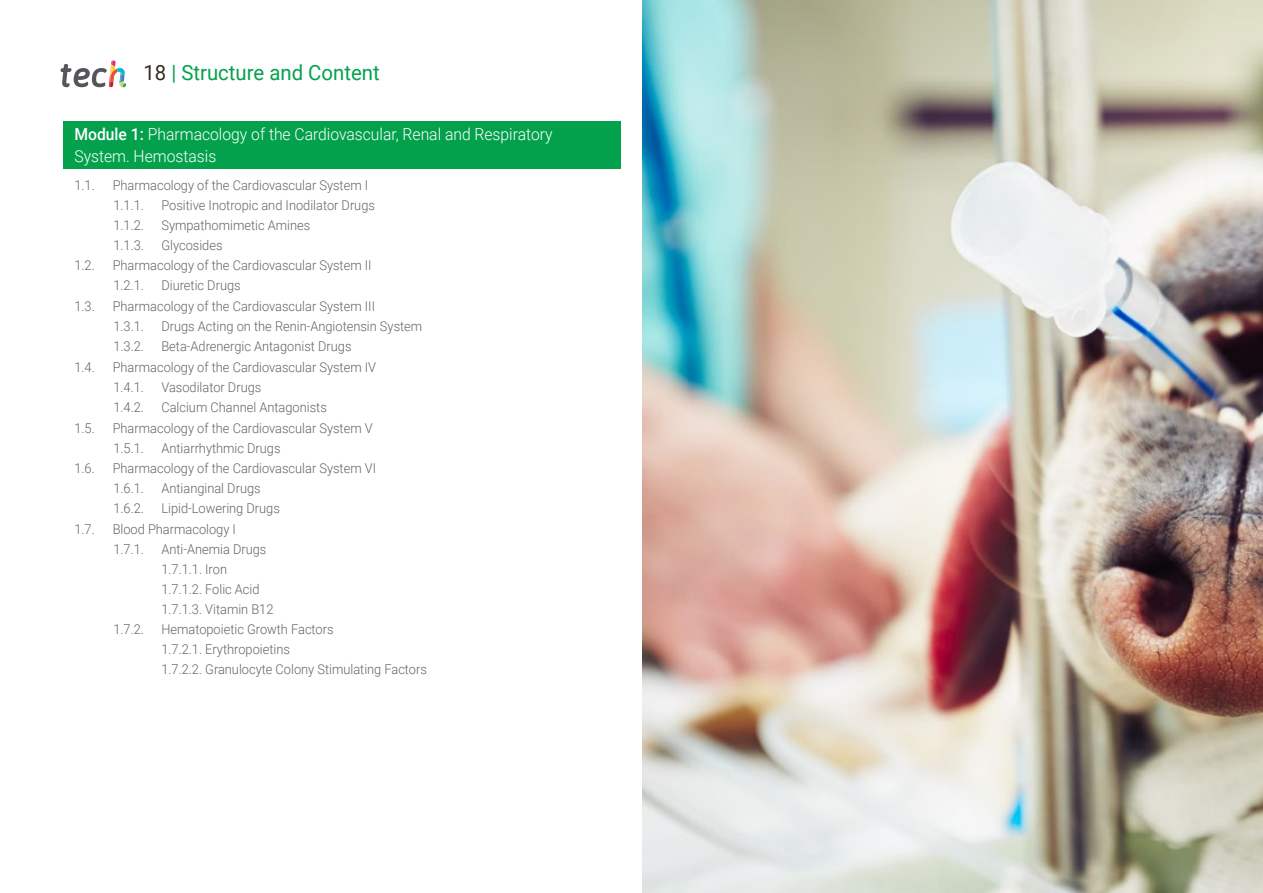
<style>
.page{position:relative;width:1263px;height:893px;background:#fff}
.page>*{position:absolute;margin:0;border:0;box-sizing:border-box;transform-origin:0 0}
.t1{font:21px "Roboto";color:#04a14d}
.t2{font:300 16.5px/22.5px "Roboto";color:#fff;scale:.95 1}
.t3{font:300 13.5px/20px "Roboto";color:#61646a;scale:.95 1}
.s1{color:#312e20}
.s2{font-weight:500}
</style>
<div class="page">
<div style="left:63px;top:121px;width:558px;height:48px;background:#04a14d"></div>
<img style="left:642px;top:0;width:621px;height:893px">
<svg style="left:61px;top:61px;width:65px;height:27px"></svg>
<h1 class="t1" style="left:144px;top:57px;width:238px"><span class="s1">18</span> | Structure and Content</h1>
<p class="t2" style="left:74px;top:122px;width:505px"><span class="s2">Module 1:</span> Pharmacology of the Cardiovascular, Renal and Respiratory<br>System. Hemostasis</p>
<p class="t3" style="left:74px;top:174px;width:23px">1.1.</p>
<p class="t3" style="left:113px;top:174px;width:270px">Pharmacology of the Cardiovascular System I<br>1.1.1.</p>
<p class="t3" style="left:161px;top:194px;width:226px">Positive Inotropic and Inodilator Drugs</p>
<p class="t3" style="left:113px;top:214px;width:34px">1.1.2.</p>
<p class="t3" style="left:161px;top:214px;width:158px">Sympathomimetic Amines</p>
<p class="t3" style="left:113px;top:234px;width:34px">1.1.3.</p>
<p class="t3" style="left:161px;top:234px;width:66px">Glycosides</p>
<p class="t3" style="left:74px;top:255px;width:23px">1.2.</p>
<p class="t3" style="left:113px;top:255px;width:274px">Pharmacology of the Cardiovascular System II<br>1.2.1.</p>
<p class="t3" style="left:161px;top:275px;width:85px">Diuretic Drugs</p>
<p class="t3" style="left:74px;top:296px;width:23px">1.3.</p>
<p class="t3" style="left:113px;top:296px;width:278px">Pharmacology of the Cardiovascular System III<br>1.3.1.</p>
<p class="t3" style="left:161px;top:316px;width:276px">Drugs Acting on the Renin-Angiotensin System</p>
<p class="t3" style="left:113px;top:336px;width:34px">1.3.2.</p>
<p class="t3" style="left:161px;top:336px;width:202px">Beta-Adrenergic Antagonist Drugs</p>
<p class="t3" style="left:74px;top:357px;width:23px">1.4.</p>
<p class="t3" style="left:113px;top:357px;width:279px">Pharmacology of the Cardiovascular System IV<br>1.4.1.</p>
<p class="t3" style="left:161px;top:377px;width:107px">Vasodilator Drugs</p>
<p class="t3" style="left:113px;top:397px;width:34px">1.4.2.</p>
<p class="t3" style="left:161px;top:397px;width:176px">Calcium Channel Antagonists</p>
<p class="t3" style="left:74px;top:417px;width:23px">1.5.</p>
<p class="t3" style="left:113px;top:417px;width:275px">Pharmacology of the Cardiovascular System V<br>1.5.1.</p>
<p class="t3" style="left:161px;top:437px;width:127px">Antiarrhythmic Drugs</p>
<p class="t3" style="left:74px;top:458px;width:23px">1.6.</p>
<p class="t3" style="left:113px;top:458px;width:279px">Pharmacology of the Cardiovascular System VI<br>1.6.1.</p>
<p class="t3" style="left:161px;top:478px;width:106px">Antianginal Drugs</p>
<p class="t3" style="left:113px;top:498px;width:34px">1.6.2.</p>
<p class="t3" style="left:161px;top:498px;width:126px">Lipid-Lowering Drugs</p>
<p class="t3" style="left:74px;top:519px;width:23px">1.7.</p>
<p class="t3" style="left:113px;top:519px;width:131px">Blood Pharmacology I<br>1.7.1.</p>
<p class="t3" style="left:161px;top:539px;width:119px">Anti-Anemia Drugs<br>1.7.1.1. Iron<br>1.7.1.2. Folic Acid<br>1.7.1.3. Vitamin B12</p>
<p class="t3" style="left:113px;top:619px;width:34px">1.7.2.</p>
<p class="t3" style="left:161px;top:619px;width:281px">Hematopoietic Growth Factors<br>1.7.2.1. Erythropoietins<br>1.7.2.2. Granulocyte Colony Stimulating Factors</p>
</div>
